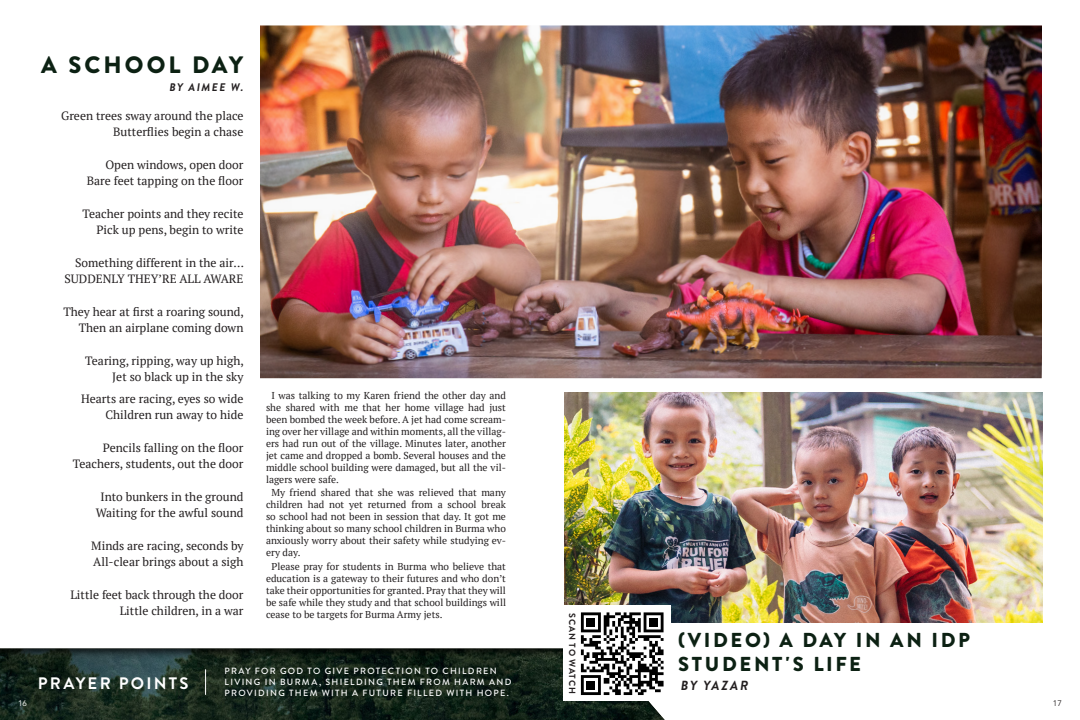
<style>
.page{position:relative;width:1080px;height:720px;background:#fff}
.page>*{position:absolute;margin:0;border:0;box-sizing:border-box;transform-origin:0 0}
.PAGE_HEADER{font:900 23.7px "Brandon Grotesque";letter-spacing:.13em;color:#0c2113}
.PAGE_HEADER-2{font:900 20.2px/24.2px "Brandon Grotesque";letter-spacing:.125em;color:#0c2113}
.PRAYER_POINTS_TITLE{font:700 16.6px "Brandon Grotesque";letter-spacing:.135em;color:#fff}
.PAGE_SUBHEADER{font:italic 700 13.2px "Brandon Grotesque";letter-spacing:.135em;color:#231f20}
.Paragraph{font:12px "PT Serif";color:#231f20}
.PAGE_SUBHEADER-2{font:italic 700 11px "Brandon Grotesque";letter-spacing:.135em;color:#231f20}
.Paragraph-2{font:10px/12px "PT Serif";color:#231f20;text-align:justify}
.PRAYER_POINTS{font:500 9px/10.8px "Brandon Grotesque";letter-spacing:.145em;color:#fff}
.PAGE_SUBHEADER-3{font:700 9px "Brandon Grotesque";letter-spacing:.085em;color:#231f20}
.t1{font:8.1px "Avenir";color:#fff}
.t2{font:8.1px "Avenir";color:#231f20}
</style>
<div class="page">
<img style="left:260px;top:25px;width:782px;height:353px">
<div style="left:0;top:648px;width:673px;height:72px;background:#231f20;opacity:.8"></div>
<svg style="left:205px;top:669px;width:1px;height:26px"></svg>
<img style="left:564px;top:392px;width:478px;height:230px">
<div style="left:563px;top:606px;width:107px;height:95px;background:#fff"></div>
<svg style="left:581px;top:612px;width:83px;height:83px"></svg>
<div style="left:587px;top:681px;width:8px;height:8px;background:#000"></div>
<p class="PAGE_HEADER" style="left:41px;top:48px;width:203px">A SCHOOL DAY</p>
<p class="PAGE_SUBHEADER-2" style="left:170px;top:80px;width:75px">BY AIMEE W.</p>
<p class="Paragraph" style="left:61px;top:108px;width:184px">Green trees sway around the place</p>
<p class="Paragraph" style="left:113px;top:124px;width:132px">Butterflies begin a chase</p>
<p class="Paragraph" style="left:105px;top:157px;width:140px">Open windows, open door</p>
<p class="Paragraph" style="left:87px;top:173px;width:158px">Bare feet tapping on the floor</p>
<p class="Paragraph" style="left:82px;top:206px;width:163px">Teacher points and they recite</p>
<p class="Paragraph" style="left:96px;top:222px;width:149px">Pick up pens, begin to write</p>
<p class="Paragraph" style="left:75px;top:255px;width:170px">Something different in the air…</p>
<p class="Paragraph" style="left:64px;top:271px;width:181px">SUDDENLY THEY’RE ALL AWARE</p>
<p class="Paragraph" style="left:64px;top:304px;width:182px">They hear at first a roaring sound,</p>
<p class="Paragraph" style="left:79px;top:320px;width:166px">Then an airplane coming down</p>
<p class="Paragraph" style="left:85px;top:353px;width:160px">Tearing, ripping, way up high,</p>
<p class="Paragraph" style="left:112px;top:369px;width:133px">Jet so black up in the sky</p>
<p class="Paragraph" style="left:81px;top:391px;width:164px">Hearts are racing, eyes so wide</p>
<p class="Paragraph" style="left:105px;top:407px;width:140px">Children run away to hide</p>
<p class="Paragraph" style="left:103px;top:440px;width:142px">Pencils falling on the floor</p>
<p class="Paragraph" style="left:73px;top:456px;width:172px">Teachers, students, out the door</p>
<p class="Paragraph" style="left:100px;top:489px;width:145px">Into bunkers in the ground</p>
<p class="Paragraph" style="left:96px;top:505px;width:149px">Waiting for the awful sound</p>
<p class="Paragraph" style="left:91px;top:538px;width:154px">Minds are racing, seconds by</p>
<p class="Paragraph" style="left:93px;top:554px;width:152px">All-clear brings about a sigh</p>
<p class="Paragraph" style="left:70px;top:587px;width:175px">Little feet back through the door</p>
<p class="Paragraph" style="left:120px;top:603px;width:125px">Little children, in a war</p>
<p class="Paragraph-2" style="left:266px;top:389px;width:242px;text-indent:5px">I was talking to my Karen friend the other day and she shared with me that her home village had just been bombed the week before. A jet had come scream&shy;ing over her village and within moments, all the villag&shy;ers had run out of the village. Minutes later, another jet came and dropped a bomb. Several houses and the middle school building were damaged, but all the vil&shy;lagers were safe.</p>
<p class="Paragraph-2" style="left:266px;top:487px;width:242px;text-indent:5px">My friend shared that she was relieved that many children had not yet returned from a school break so school had not been in session that day. It got me thinking about so many school children in Burma who anxiously worry about their safety while studying ev&shy;ery day.</p>
<p class="Paragraph-2" style="left:266px;top:561px;width:242px;text-indent:5px">Please pray for students in Burma who believe that education is a gateway to their futures and who don’t take their opportunities for granted. Pray that they will be safe while they study and that school buildings will cease to be targets for Burma Army jets.</p>
<p class="PRAYER_POINTS_TITLE" style="left:38px;top:672px;width:152px">PRAYER POINTS</p>
<p class="PRAYER_POINTS" style="left:225px;top:666px;width:288px">PRAY FOR GOD TO GIVE PROTECTION TO CHILDREN<br>LIVING IN BURMA, SHIELDING THEM FROM HARM AND<br>PROVIDING THEM WITH A FUTURE FILLED WITH HOPE.</p>
<p class="PAGE_SUBHEADER-3" style="left:579px;top:613px;width:82px;rotate:90deg">SCAN TO WATCH</p>
<p class="PAGE_HEADER-2" style="left:678px;top:628px;width:294px">(VIDEO) A DAY IN AN IDP<br>STUDENT'S LIFE</p>
<p class="PAGE_SUBHEADER" style="left:681px;top:676px;width:69px">BY YAZAR</p>
<p class="t1" style="left:18px;top:697px;width:11px">16</p>
<p class="t2" style="left:1053px;top:697px;width:11px">17</p>
</div>
